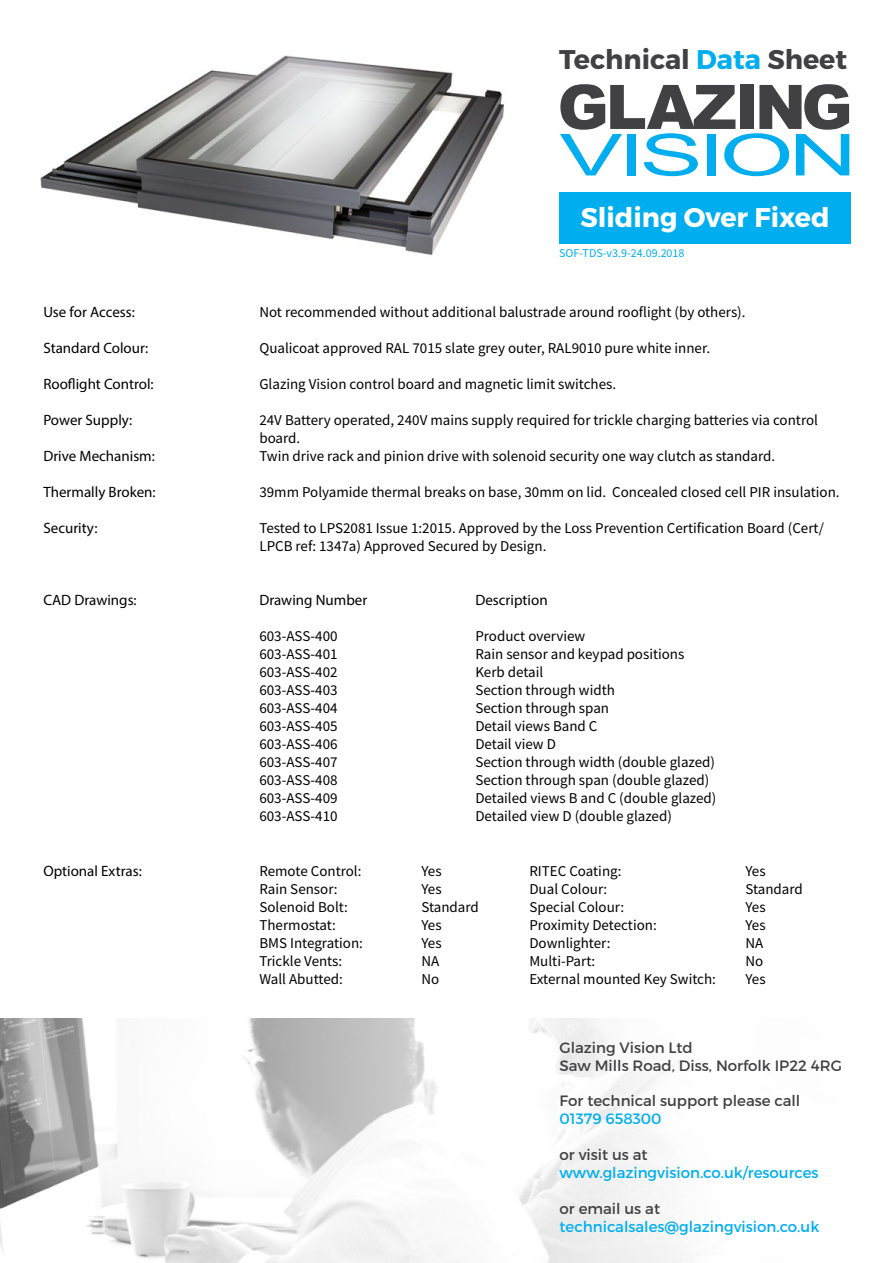
<style>
.page{position:relative;width:893px;height:1263px;background:#fff}
.page>*{position:absolute;margin:0;border:0;box-sizing:border-box;transform-origin:0 0}
.t1{font:700 27px "Montserrat";color:#414042}
.t2{font:700 27px "Montserrat";color:#fff}
.t3{font:15px/18px "Source Sans Pro";color:#000}
.t4{font:15px "Myriad Pro";color:#000}
.t5{font:15px/18px "Montserrat";color:#414042}
.t6{font:15px "Montserrat";color:#00aeef}
.t7{font:12px "Source Sans Pro";color:#00aeef}
.s1{color:#00aeef}
</style>
<div class="page">
<svg style="left:560px;top:84px;width:289px;height:92px"></svg>
<div style="left:559px;top:192px;width:292px;height:52px;background:#00aeef"></div>
<img style="left:40px;top:55px;width:464px;height:201px">
<img style="left:0;top:1018px;width:683px;height:245px">
<h1 class="t1" style="left:559px;top:42px;width:290px">Technical <span class="s1">Data</span> Sheet</h1>
<h1 class="t2" style="left:580px;top:200px;width:250px">Sliding Over Fixed</h1>
<p class="t7" style="left:559px;top:245px;width:127px">SOF-TDS-v3.9-24.09.2018</p>
<p class="t4" style="left:43px;top:303px;width:93px">Use for Access:</p>
<p class="t3" style="left:259px;top:303px;width:488px">Not recommended without additional balustrade around rooflight (by others).</p>
<p class="t4" style="left:43px;top:339px;width:106px">Standard Colour:</p>
<p class="t3" style="left:259px;top:339px;width:452px">Qualicoat approved RAL 7015 slate grey outer, RAL9010 pure white inner.</p>
<p class="t4" style="left:43px;top:375px;width:112px">Rooflight Control:</p>
<p class="t3" style="left:259px;top:375px;width:358px">Glazing Vision control board and magnetic limit switches.</p>
<p class="t4" style="left:43px;top:411px;width:91px">Power Supply:</p>
<p class="t3" style="left:259px;top:411px;width:560px">24V Battery operated, 240V mains supply required for trickle charging batteries via control board.</p>
<p class="t4" style="left:43px;top:447px;width:113px">Drive Mechanism:</p>
<p class="t3" style="left:259px;top:447px;width:517px">Twin drive rack and pinion drive with solenoid security one way clutch as standard.</p>
<p class="t4" style="left:43px;top:483px;width:114px">Thermally Broken:</p>
<p class="t3" style="left:259px;top:483px;width:582px">39mm Polyamide thermal breaks on base, 30mm on lid. Concealed closed cell PIR insulation.</p>
<p class="t4" style="left:43px;top:519px;width:56px">Security:</p>
<p class="t3" style="left:259px;top:519px;width:566px">Tested to LPS2081 Issue 1:2015. Approved by the Loss Prevention Certification Board (Cert/<br>LPCB ref: 1347a) Approved Secured by Design.</p>
<p class="t4" style="left:43px;top:591px;width:95px">CAD Drawings:</p>
<p class="t4" style="left:259px;top:591px;width:109px">Drawing Number</p>
<p class="t4" style="left:475px;top:591px;width:74px">Description</p>
<p class="t3" style="left:259px;top:627px;width:80px">603-ASS-400</p>
<p class="t3" style="left:475px;top:627px;width:111px">Product overview</p>
<p class="t3" style="left:259px;top:645px;width:80px">603-ASS-401</p>
<p class="t3" style="left:475px;top:645px;width:211px">Rain sensor and keypad positions</p>
<p class="t3" style="left:259px;top:663px;width:80px">603-ASS-402</p>
<p class="t3" style="left:475px;top:663px;width:69px">Kerb detail</p>
<p class="t3" style="left:259px;top:681px;width:80px">603-ASS-403</p>
<p class="t3" style="left:475px;top:681px;width:141px">Section through width</p>
<p class="t3" style="left:259px;top:699px;width:80px">603-ASS-404</p>
<p class="t3" style="left:475px;top:699px;width:135px">Section through span</p>
<p class="t3" style="left:259px;top:717px;width:80px">603-ASS-405</p>
<p class="t3" style="left:475px;top:717px;width:124px">Detail views Band C</p>
<p class="t3" style="left:259px;top:735px;width:80px">603-ASS-406</p>
<p class="t3" style="left:475px;top:735px;width:82px">Detail view D</p>
<p class="t3" style="left:259px;top:753px;width:80px">603-ASS-407</p>
<p class="t3" style="left:475px;top:753px;width:241px">Section through width (double glazed)</p>
<p class="t3" style="left:259px;top:771px;width:80px">603-ASS-408</p>
<p class="t3" style="left:475px;top:771px;width:235px">Section through span (double glazed)</p>
<p class="t3" style="left:259px;top:789px;width:80px">603-ASS-409</p>
<p class="t3" style="left:475px;top:789px;width:243px">Detailed views B and C (double glazed)</p>
<p class="t3" style="left:259px;top:807px;width:80px">603-ASS-410</p>
<p class="t3" style="left:475px;top:807px;width:198px">Detailed view D (double glazed)</p>
<p class="t4" style="left:43px;top:861px;width:100px">Optional Extras:</p>
<p class="t3" style="left:259px;top:861px;width:104px">Remote Control:</p>
<p class="t3" style="left:421px;top:861px;width:22px">Yes</p>
<p class="t3" style="left:529px;top:861px;width:94px">RITEC Coating:</p>
<p class="t3" style="left:745px;top:861px;width:22px">Yes</p>
<p class="t3" style="left:259px;top:879px;width:80px">Rain Sensor:</p>
<p class="t3" style="left:421px;top:879px;width:22px">Yes</p>
<p class="t3" style="left:529px;top:879px;width:79px">Dual Colour:</p>
<p class="t3" style="left:745px;top:879px;width:59px">Standard</p>
<p class="t3" style="left:259px;top:897px;width:90px">Solenoid Bolt:</p>
<p class="t3" style="left:421px;top:897px;width:59px">Standard</p>
<p class="t3" style="left:529px;top:897px;width:96px">Special Colour:</p>
<p class="t3" style="left:745px;top:897px;width:22px">Yes</p>
<p class="t3" style="left:259px;top:915px;width:78px">Thermostat:</p>
<p class="t3" style="left:421px;top:915px;width:22px">Yes</p>
<p class="t3" style="left:529px;top:915px;width:129px">Proximity Detection:</p>
<p class="t3" style="left:745px;top:915px;width:22px">Yes</p>
<p class="t3" style="left:259px;top:933px;width:105px">BMS Integration:</p>
<p class="t3" style="left:421px;top:933px;width:22px">Yes</p>
<p class="t3" style="left:529px;top:933px;width:83px">Downlighter:</p>
<p class="t3" style="left:745px;top:933px;width:19px">NA</p>
<p class="t3" style="left:259px;top:951px;width:84px">Trickle Vents:</p>
<p class="t3" style="left:421px;top:951px;width:19px">NA</p>
<p class="t3" style="left:529px;top:951px;width:67px">Multi-Part:</p>
<p class="t3" style="left:745px;top:951px;width:19px">No</p>
<p class="t3" style="left:259px;top:969px;width:85px">Wall Abutted:</p>
<p class="t3" style="left:421px;top:969px;width:19px">No</p>
<p class="t3" style="left:529px;top:969px;width:188px">External mounted Key Switch:</p>
<p class="t3" style="left:745px;top:969px;width:22px">Yes</p>
<p class="t5" style="left:560px;top:1038px;width:284px">Glazing Vision Ltd<br>Saw Mills Road, Diss, Norfolk IP22 4RG</p>
<p class="t5" style="left:560px;top:1091px;width:242px">For technical support please call</p>
<p class="t6" style="left:560px;top:1109px;width:103px">01379 658300</p>
<p class="t5" style="left:560px;top:1145px;width:90px">or visit us at</p>
<p class="t6" style="left:560px;top:1163px;width:261px">www.glazingvision.co.uk/resources</p>
<p class="t5" style="left:560px;top:1199px;width:102px">or email us at</p>
<p class="t6" style="left:560px;top:1217px;width:261px">technicalsales@glazingvision.co.uk</p>
</div>
